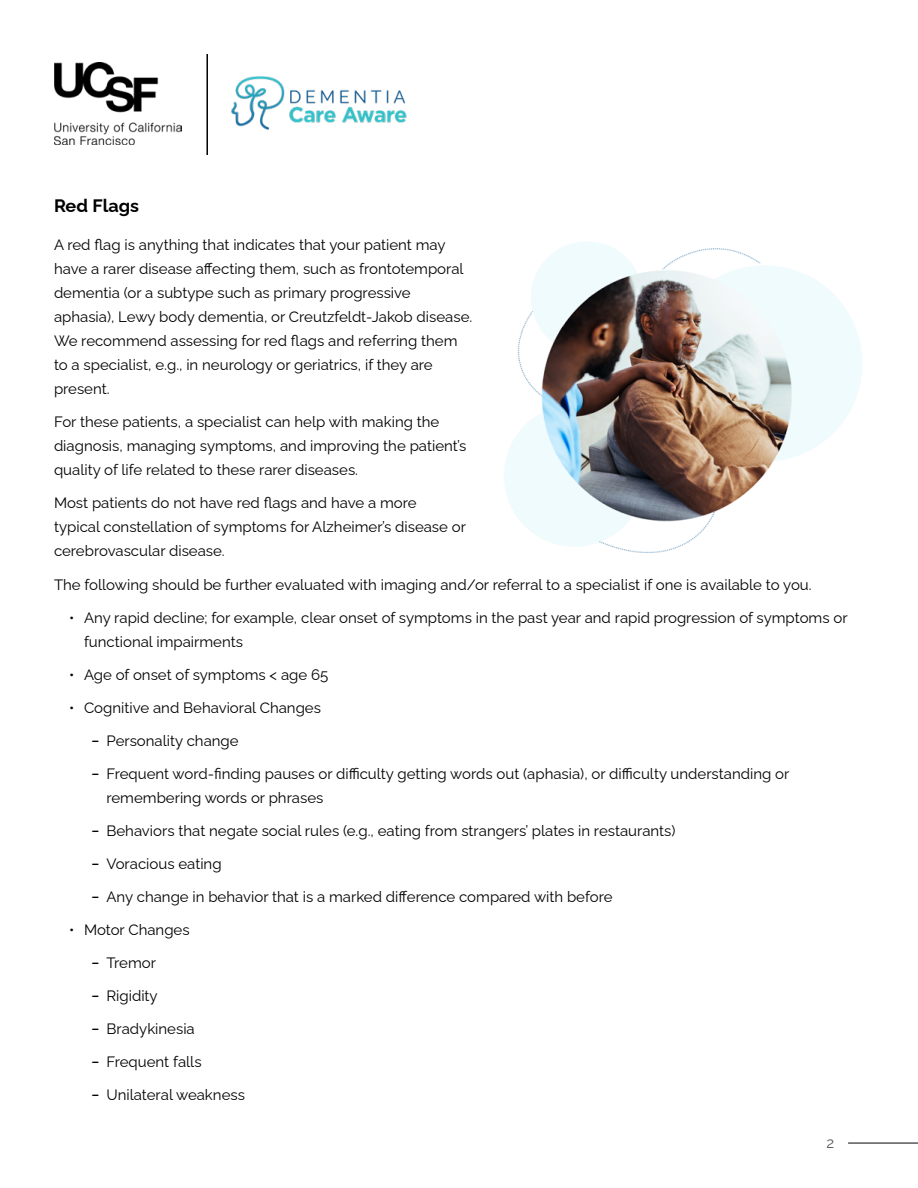
<style>
.page{position:relative;width:918px;height:1188px;background:#fff}
.page>*{position:absolute;margin:0;border:0;box-sizing:border-box;transform-origin:0 0}
.t1{font:700 18px "Raleway";color:#000}
.Paragraph{font:15px/24px "Raleway";color:#000}
.Bullets{font:15px/24px "Raleway";color:#000}
.Paragraph-2{font:15px "Raleway";color:#58595b}
.s1{font-weight:600}
</style>
<div class="page">
<hr style="left:848px;top:1142px;width:70px;height:2px;background:#58595b">
<img style="left:231px;top:76px;width:176px;height:54px">
<img style="left:55px;top:63px;width:127px;height:82px">
<hr style="left:206px;top:54px;width:2px;height:101px;background:#000">
<img style="left:504px;top:242px;width:358px;height:311px">
<h2 class="t1" style="left:54px;top:191px;width:87px">Red Flags</h2>
<p class="Paragraph" style="left:54px;top:231px;width:420px">A red flag is anything that indicates that your patient may have a rarer disease affecting them, such as frontotemporal dementia (or a subtype such as primary progressive aphasia), Lewy body dementia, or Creutzfeldt-Jakob disease.<br>We recommend assessing for red flags and referring them to a specialist, e.g., in neurology or geriatrics, if they are present.</p>
<p class="Paragraph" style="left:54px;top:408px;width:414px">For these patients, a specialist can help with making the diagnosis, managing symptoms, and improving the patient’s quality of life related to these rarer diseases.</p>
<p class="Paragraph" style="left:54px;top:489px;width:414px">Most patients do not have red flags and have a more typical constellation of symptoms for Alzheimer’s disease or cerebrovascular disease.</p>
<p class="Paragraph" style="left:54px;top:571px;width:759px">The following should be further evaluated with imaging and/or referral to a specialist if one is available to you.</p>
<p class="Bullets" style="left:84px;top:604px;width:765px;text-indent:-15px">• Any rapid decline; for example, clear onset of symptoms in the past year and rapid progression of symptoms or functional impairments</p>
<p class="Bullets" style="left:69px;top:661px;width:261px">• Age of onset of symptoms &lt; age 65</p>
<p class="Bullets" style="left:69px;top:694px;width:254px">• Cognitive and Behavioral Changes</p>
<p class="Bullets" style="left:92px;top:727px;width:149px"><span class="s1">−</span> Personality change</p>
<p class="Bullets" style="left:106px;top:760px;width:684px;text-indent:-15px"><span class="s1">−</span> Frequent word-finding pauses or difficulty getting words out (aphasia), or difficulty understanding or remembering words or phrases</p>
<p class="Bullets" style="left:92px;top:817px;width:586px"><span class="s1">−</span> Behaviors that negate social rules (e.g., eating from strangers’ plates in restaurants)</p>
<p class="Bullets" style="left:92px;top:850px;width:132px"><span class="s1">−</span> Voracious eating</p>
<p class="Bullets" style="left:92px;top:883px;width:523px"><span class="s1">−</span> Any change in behavior that is a marked difference compared with before</p>
<p class="Bullets" style="left:69px;top:916px;width:122px">• Motor Changes</p>
<p class="Bullets" style="left:92px;top:949px;width:66px"><span class="s1">−</span> Tremor</p>
<p class="Bullets" style="left:92px;top:982px;width:68px"><span class="s1">−</span> Rigidity</p>
<p class="Bullets" style="left:92px;top:1015px;width:105px"><span class="s1">−</span> Bradykinesia</p>
<p class="Bullets" style="left:92px;top:1048px;width:112px"><span class="s1">−</span> Frequent falls</p>
<p class="Bullets" style="left:92px;top:1081px;width:155px"><span class="s1">−</span> Unilateral weakness</p>
<p class="Paragraph-2" style="left:826px;top:1131px;width:9px">2</p>
</div>
